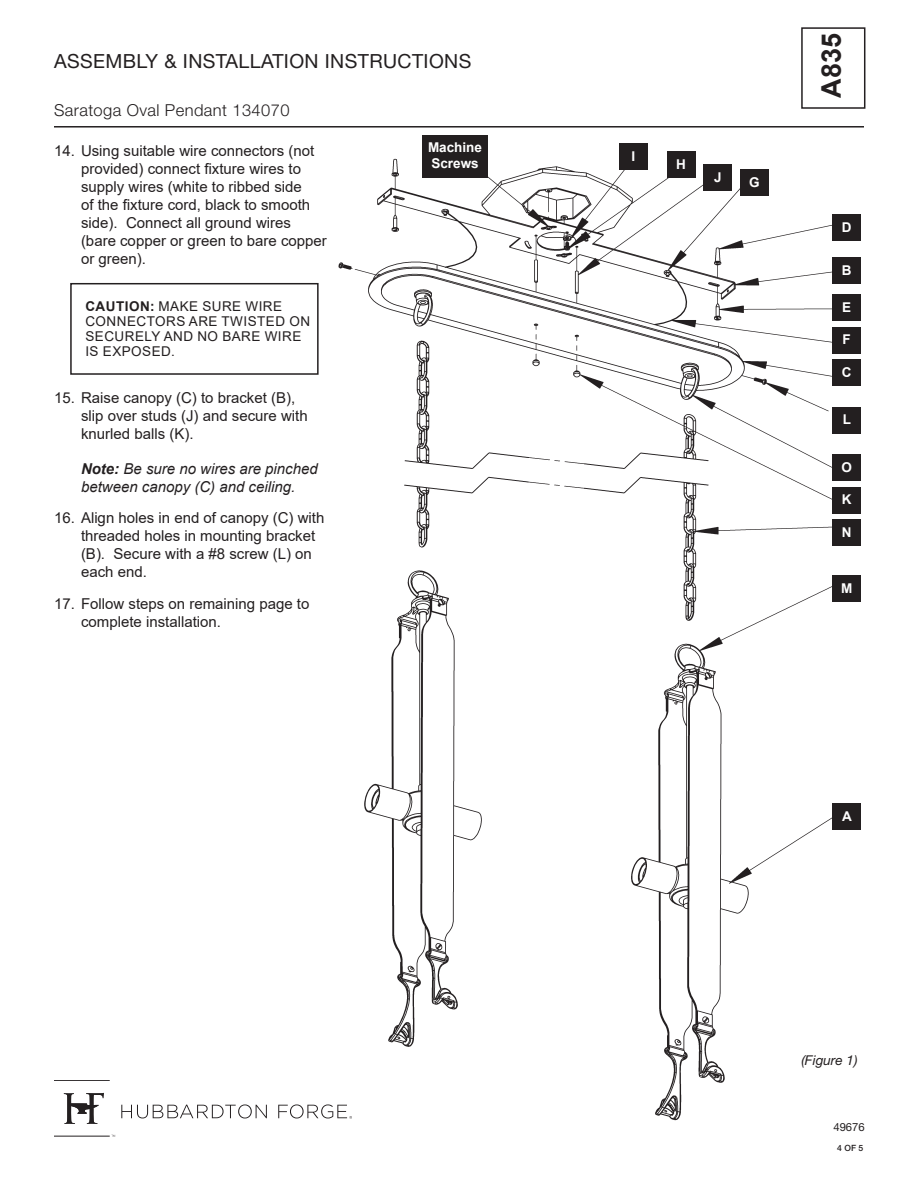
<style>
.page{position:relative;width:918px;height:1188px;background:#fff}
.page>*{position:absolute;margin:0;border:0;box-sizing:border-box;transform-origin:0 0}
.t1{font:700 27px "Arial";color:#231f20}
.t2{font:19.5px "Helvetica Neue LT Std";letter-spacing:.02em;color:#231f20}
.t3{font:300 16.5px "Helvetica Neue LT Std";letter-spacing:.025em;color:#231f20}
.t4{font:15px/18px "Arial";color:#231f20}
.t5{font:italic 15px/18px "Arial";color:#231f20}
.Headers{font:13.5px/15px "Arial";letter-spacing:.035em;color:#231f20}
.slope_ceiling_line{font:700 13.5px "Arial";color:#fff}
.slope_ceiling_line-2{font:italic 13.5px "Helvetica Neue LT Std";color:#231f20}
.t6{font:11.25px "Helvetica Neue LT Std";color:#231f20}
.t7{font:500 8.7px "Helvetica Neue LT Std";color:#231f20}
.s1{font-weight:700}
</style>
<div class="page">
<div style="left:801px;top:27px;width:64px;height:82px;border:2px solid #231f20"></div>
<hr style="left:54px;top:126px;width:810px;height:2px;background:#231f20">
<svg style="left:121px;top:1104px;width:146px;height:14px"></svg>
<hr style="left:54px;top:1136px;width:56px;height:1px;background:#231f20">
<hr style="left:54px;top:1080px;width:56px;height:1px;background:#231f20">
<svg style="left:64px;top:1093px;width:40px;height:31px"></svg>
<svg style="left:278px;top:1104px;width:49px;height:15px"></svg>
<img style="left:327px;top:146px;width:508px;height:975px">
<div style="left:833px;top:359px;width:28px;height:26px;background:#231f20"></div>
<div style="left:833px;top:215px;width:28px;height:26px;background:#231f20"></div>
<div style="left:833px;top:804px;width:28px;height:26px;background:#231f20"></div>
<div style="left:833px;top:295px;width:28px;height:26px;background:#231f20"></div>
<div style="left:833px;top:327px;width:28px;height:26px;background:#231f20"></div>
<div style="left:741px;top:170px;width:28px;height:26px;background:#231f20"></div>
<div style="left:833px;top:258px;width:28px;height:26px;background:#231f20"></div>
<div style="left:667px;top:151px;width:28px;height:27px;background:#231f20"></div>
<div style="left:704px;top:165px;width:28px;height:26px;background:#231f20"></div>
<div style="left:619px;top:144px;width:28px;height:26px;background:#231f20"></div>
<div style="left:833px;top:519px;width:28px;height:26px;background:#231f20"></div>
<div style="left:833px;top:407px;width:28px;height:26px;background:#231f20"></div>
<div style="left:833px;top:575px;width:28px;height:26px;background:#231f20"></div>
<div style="left:833px;top:487px;width:28px;height:26px;background:#231f20"></div>
<div style="left:833px;top:455px;width:28px;height:26px;background:#231f20"></div>
<div style="left:422px;top:135px;width:66px;height:43px;background:#231f20"></div>
<div style="left:70px;top:283px;width:249px;height:92px;border:2px solid #231f20"></div>
<h2 class="t2" style="left:54px;top:49px;width:419px">ASSEMBLY &amp; INSTALLATION INSTRUCTIONS</h2>
<p class="t3" style="left:54px;top:100px;width:237px">Saratoga Oval Pendant 134070</p>
<p class="t4" style="left:81px;top:141px;width:247px;text-indent:-27px">14. Using suitable wire connectors (not provided) connect fixture wires to supply wires (white to ribbed side<br>of the fixture cord, black to smooth side). Connect all ground wires (bare copper or green to bare copper or green).</p>
<p class="Headers" style="left:85px;top:299px;width:226px"><span class="s1">CAUTION:</span> MAKE SURE WIRE<br>CONNECTORS ARE TWISTED ON<br>SECURELY AND NO BARE WIRE<br>IS EXPOSED.</p>
<p class="t4" style="left:81px;top:389px;width:228px;text-indent:-27px">15. Raise canopy (C) to bracket (B), slip over studs (J) and secure with knurled balls (K).</p>
<p class="t5" style="left:81px;top:460px;width:238px"><span class="s1">Note:</span> Be sure no wires are pinched between canopy (C) and ceiling.</p>
<p class="t4" style="left:81px;top:509px;width:245px;text-indent:-27px">16. Align holes in end of canopy (C) with threaded holes in mounting bracket (B). Secure with a #8 screw (L) on each end.</p>
<p class="t4" style="left:81px;top:594px;width:230px;text-indent:-27px">17. Follow steps on remaining page to complete installation.</p>
<p class="slope_ceiling_line" style="left:428px;top:138px;width:56px">Machine</p>
<p class="slope_ceiling_line" style="left:431px;top:154px;width:49px">Screws</p>
<p class="slope_ceiling_line" style="left:632px;top:147px;width:5px">I</p>
<p class="slope_ceiling_line" style="left:676px;top:155px;width:11px">H</p>
<p class="slope_ceiling_line" style="left:714px;top:168px;width:9px">J</p>
<p class="slope_ceiling_line" style="left:749px;top:173px;width:12px">G</p>
<h1 class="t1" style="left:812px;top:98px;width:66px;rotate:-90deg">A835</h1>
<p class="slope_ceiling_line" style="left:842px;top:218px;width:11px">D</p>
<p class="slope_ceiling_line" style="left:842px;top:261px;width:11px">B</p>
<p class="slope_ceiling_line" style="left:842px;top:298px;width:11px">E</p>
<p class="slope_ceiling_line" style="left:843px;top:330px;width:10px">F</p>
<p class="slope_ceiling_line" style="left:842px;top:362px;width:11px">C</p>
<p class="slope_ceiling_line" style="left:843px;top:410px;width:10px">L</p>
<p class="slope_ceiling_line" style="left:841px;top:458px;width:12px">O</p>
<p class="slope_ceiling_line" style="left:842px;top:490px;width:11px">K</p>
<p class="slope_ceiling_line" style="left:842px;top:522px;width:11px">N</p>
<p class="slope_ceiling_line" style="left:841px;top:578px;width:13px">M</p>
<p class="slope_ceiling_line" style="left:842px;top:807px;width:11px">A</p>
<p class="slope_ceiling_line-2" style="left:801px;top:1052px;width:58px">(Figure 1)</p>
<p class="t6" style="left:833px;top:1120px;width:33px">49676</p>
<p class="t7" style="left:837px;top:1143px;width:28px">4 OF 5</p>
</div>
